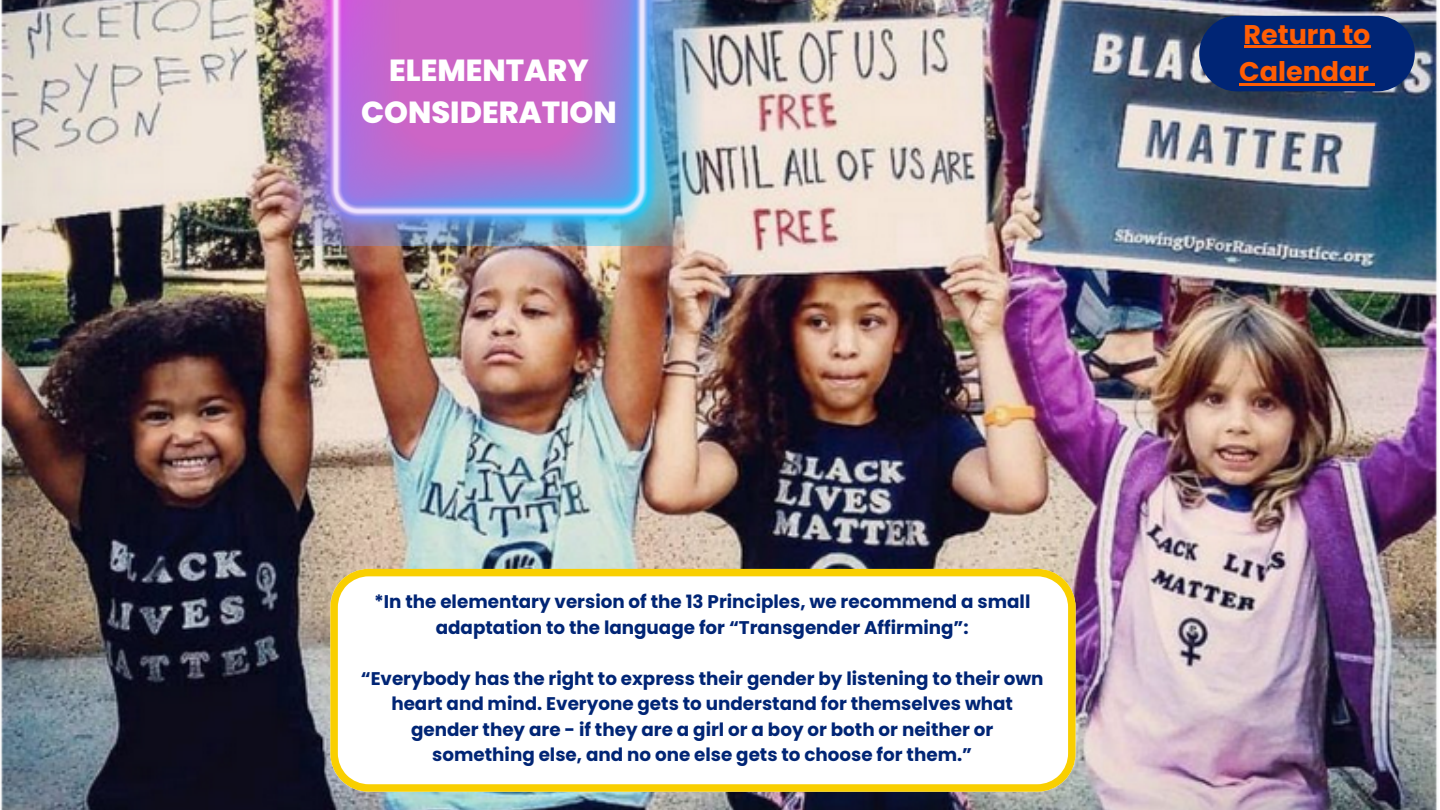
<style>
.page{position:relative;width:1440px;height:810px;background:#fff}
.page>*{position:absolute;margin:0;border:0;box-sizing:border-box;transform-origin:0 0}
.t1{font:800 30.4px/42px "Poppins";color:#fff;text-align:center}
.t2{font:700 27px/37.5px "Poppins";color:#ff5d03}
.t3{font:700 18.3px/25.5px "Poppins";color:#002575;text-align:center}
</style>
<div class="page">
<img style="left:0;top:0;width:1438px;height:810px">
<div style="left:1199px;top:16px;width:215px;height:76px;background:#002575;border-radius:38px"></div>
<img style="left:273px;top:0;width:431px;height:245px">
<svg style="left:330px;top:569px;width:746px;height:223px"></svg>
<hr style="left:1244px;top:45px;width:127px;height:3px;background:#ff5d03">
<hr style="left:1239px;top:83px;width:130px;height:2px;background:#ff5d03">
<svg style="left:1369px;top:83px;width:6px;height:2px"></svg>
<p class="t1" style="left:361px;top:50px;width:257px">ELEMENTARY<br>CONSIDERATION</p>
<p class="t3" style="left:374px;top:589px;width:658px">*In the elementary version of the 13 Principles, we recommend a small adaptation to the language for “Transgender Affirming”:</p>
<p class="t3" style="left:361px;top:666px;width:684px">“Everybody has the right to express their gender by listening to their own heart and mind. Everyone gets to understand for themselves what gender they are - if they are a girl or a boy or both or neither or something else, and no one else gets to choose for them.”</p>
<p class="t2" style="left:1239px;top:16px;width:133px">Return to<br>Calendar</p>
</div>
